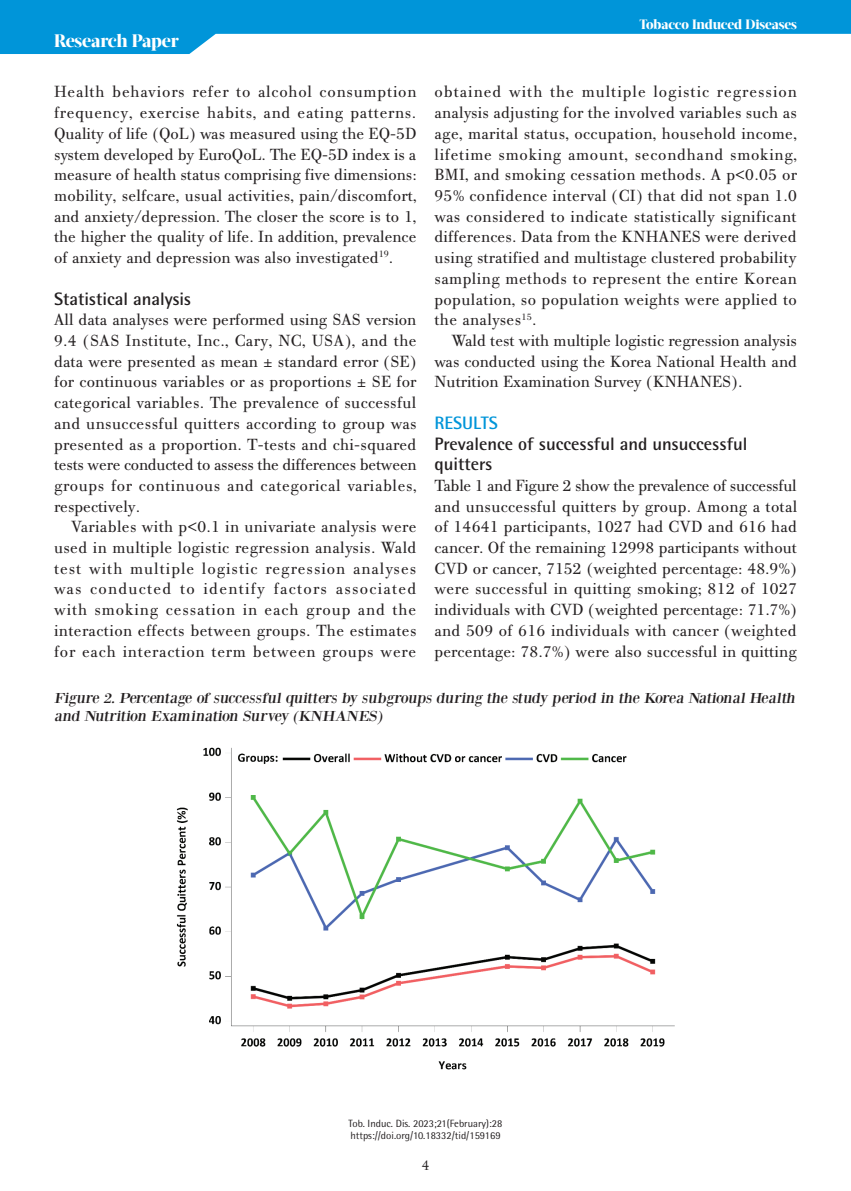
<style>
.page{position:relative;width:851px;height:1191px;background:#fff}
.page>*{position:absolute;margin:0;border:0;box-sizing:border-box;transform-origin:0 0}
.t1{font:700 18px/20.7px "Rotis Semi Sans Hel";color:#231f20}
.t2{font:800 18px "Acta Display W04";letter-spacing:-.01em;color:#fff}
.t3{font:700 18px "Rotis Semi Sans Hel";color:#0095d9}
.t4{font:17.25px/20.7px "PF Bodoni Text";letter-spacing:.005em;color:#231f20;text-align:justify}
.t5{font:15px/18px "Bodoni XT";color:#231f20;scale:1.1 1}
.t6{font:15px "PF Bodoni Text";color:#231f20}
.t7{font:800 13.5px "Acta Display W04";letter-spacing:-.01em;color:#fff}
.t8{font:10.5px/12.6px "Rotis Semi Sans Hel";color:#231f20}
.s1{font-family:"Georgia";font-size:15px}
</style>
<div class="page">
<svg style="left:0;top:0;width:850px;height:54px;fill:#0095d9"></svg>
<img style="left:176px;top:747px;width:499px;height:323px">
<p class="t2" style="left:54px;top:30px;width:126px">Research Paper</p>
<p class="t7" style="left:639px;top:17px;width:159px">Tobacco Induced Diseases</p>
<p class="t4" style="left:434px;top:82px;width:364px">obtained with the multiple logistic regression analysis adjusting for the involved variables such as age, marital status, occupation, household income, lifetime smoking amount, secondhand smoking, BMI, and smoking cessation methods. A p&lt;0.05 or 95% confidence interval (CI) that did not span 1.0 was considered to indicate statistically significant differences. Data from the KNHANES were derived using stratified and multistage clustered probability sampling methods to represent the entire Korean population, so population weights were applied to the analyses<sup>15</sup>.</p>
<p class="t4" style="left:434px;top:330px;width:364px;text-indent:17px">Wald test with multiple logistic regression analysis was conducted using the Korea National Health and Nutrition Examination Survey (KNHANES).</p>
<p class="t3" style="left:434px;top:412px;width:65px">RESULTS</p>
<p class="t1" style="left:434px;top:433px;width:314px">Prevalence of successful and unsuccessful quitters</p>
<p class="t4" style="left:434px;top:475px;width:364px">Table 1 and Figure 2 show the prevalence of successful and unsuccessful quitters by group. Among a total of 14641 participants, 1027 had CVD and 616 had cancer. Of the remaining 12998 participants without CVD or cancer, 7152 (weighted percentage: 48.9%) were successful in quitting smoking; 812 of 1027 individuals with CVD (weighted percentage: 71.7%) and 509 of 616 individuals with cancer (weighted percentage: 78.7%) were also successful in quitting</p>
<p class="t5" style="left:54px;top:689px;width:677px">Figure 2. Percentage of successful quitters by subgroups during the study period in the Korea National Health and Nutrition Examination Survey (KNHANES)</p>
<p class="t4" style="left:54px;top:82px;width:364px">Health behaviors refer to alcohol consumption frequency, exercise habits, and eating patterns.<br>Quality of life (QoL) was measured using the EQ-5D system developed by EuroQoL. The EQ-5D index is a measure of health status comprising five dimensions: mobility, selfcare, usual activities, pain/discomfort, and anxiety/depression. The closer the score is to 1, the higher the quality of life. In addition, prevalence of anxiety and depression was also investigated<sup>19</sup>.</p>
<p class="t1" style="left:54px;top:288px;width:138px">Statistical analysis</p>
<p class="t4" style="left:54px;top:310px;width:364px">All data analyses were performed using SAS version 9.4 (SAS Institute, Inc., Cary, NC, USA), and the data were presented as mean <span class="s1">±</span> standard error (SE) for continuous variables or as proportions <span class="s1">±</span> SE for categorical variables. The prevalence of successful and unsuccessful quitters according to group was presented as a proportion. T-tests and chi-squared tests were conducted to assess the differences between groups for continuous and categorical variables, respectively.</p>
<p class="t4" style="left:54px;top:517px;width:364px;text-indent:17px">Variables with p&lt;0.1 in univariate analysis were used in multiple logistic regression analysis. Wald test with multiple logistic regression analyses was conducted to identify factors associated with smoking cessation in each group and the interaction effects between groups. The estimates for each interaction term between groups were</p>
<p class="t8" style="left:348px;top:1116px;width:155px">Tob. Induc. Dis. 2023;21(February):28 https://doi.org/10.18332/tid/159169</p>
<p class="t6" style="left:421px;top:1156px;width:9px">4</p>
</div>
